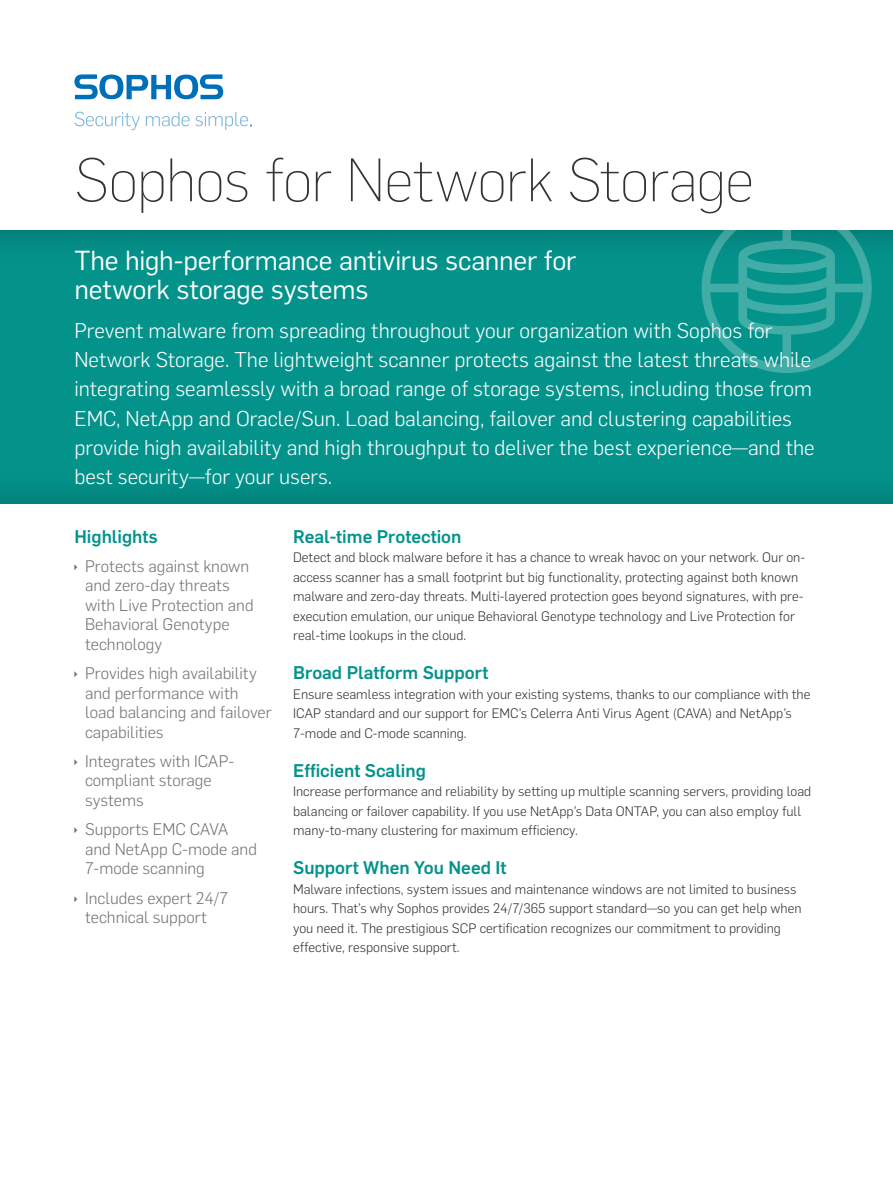
<style>
.page{position:relative;width:893px;height:1191px;background:#fff}
.page>*{position:absolute;margin:0;border:0;box-sizing:border-box;transform-origin:0 0}
.Title_2{font:200 60px "Flama";letter-spacing:-.015em;color:#323332}
.Intro_subheading{font:27px/29.2px "Flama";letter-spacing:-.005em;color:#fff}
.Intro_copy{font:300 21px/29.2px "Flama";color:#fff}
.Subheading_1{font:500 18px "Flama";color:#04938b}
.t1{font:300 16.5px/19.5px "Flama";color:#737473}
.Body_Copy{font:300 13.5px/19.5px "Flama";color:#323332}
</style>
<div class="page">
<div style="left:0;top:229px;width:893px;height:276px;background:#04938b"></div>
<svg style="left:702px;top:229px;width:170px;height:144px"></svg>
<svg style="left:74px;top:112px;width:66px;height:18px"></svg>
<svg style="left:146px;top:112px;width:105px;height:18px"></svg>
<svg style="left:74px;top:74px;width:149px;height:25px"></svg>
<p class="Title_2" style="left:74px;top:140px;width:681px">Sophos for Network Storage</p>
<p class="Intro_subheading" style="left:74px;top:244px;width:503px">The high-performance antivirus scanner for network storage systems</p>
<p class="Intro_copy" style="left:74px;top:314px;width:742px">Prevent malware from spreading throughout your organization with Sophos for Network Storage. The lightweight scanner protects against the latest threats while integrating seamlessly with a broad range of storage systems, including those from EMC, NetApp and Oracle/Sun. Load balancing, failover and clustering capabilities provide high availability and high throughput to deliver the best experience—and the best security—for your users.</p>
<p class="Subheading_1" style="left:74px;top:523px;width:85px">Highlights</p>
<p class="t1" style="left:85px;top:555px;width:170px">Protects against known and zero-day threats with Live Protection and<br>Behavioral Genotype technology</p>
<p class="t1" style="left:85px;top:662px;width:188px">Provides high availability and performance with load balancing and failover capabilities</p>
<p class="t1" style="left:85px;top:750px;width:151px">Integrates with ICAP&shy;compliant storage systems</p>
<p class="t1" style="left:85px;top:818px;width:173px">Supports EMC CAVA and NetApp C-mode and<br>7-mode scanning</p>
<p class="t1" style="left:85px;top:887px;width:145px">Includes expert 24/7 technical support</p>
<p class="Subheading_1" style="left:293px;top:523px;width:170px">Real-time Protection</p>
<p class="Body_Copy" style="left:293px;top:547px;width:514px">Detect and block malware before it has a chance to wreak havoc on your network. Our on&shy;access scanner has a small footprint but big functionality, protecting against both known malware and zero-day threats. Multi-layered protection goes beyond signatures, with pre&shy;execution emulation, our unique Behavioral Genotype technology and Live Protection for real-time lookups in the cloud.</p>
<p class="Subheading_1" style="left:293px;top:660px;width:197px">Broad Platform Support</p>
<p class="Body_Copy" style="left:293px;top:683px;width:519px">Ensure seamless integration with your existing systems, thanks to our compliance with the<br>ICAP standard and our support for EMC’s Celerra Anti Virus Agent (CAVA) and NetApp’s<br>7-mode and C-mode scanning.</p>
<p class="Subheading_1" style="left:293px;top:757px;width:134px">Efficient Scaling</p>
<p class="Body_Copy" style="left:293px;top:781px;width:520px">Increase performance and reliability by setting up multiple scanning servers, providing load balancing or failover capability. If you use NetApp’s Data ONTAP, you can also employ full many-to-many clustering for maximum efficiency.</p>
<p class="Subheading_1" style="left:293px;top:855px;width:215px">Support When You Need It</p>
<p class="Body_Copy" style="left:293px;top:878px;width:510px">Malware infections, system issues and maintenance windows are not limited to business hours. That’s why Sophos provides 24/7/365 support standard—so you can get help when you need it. The prestigious SCP certification recognizes our commitment to providing effective, responsive support.</p>
</div>
